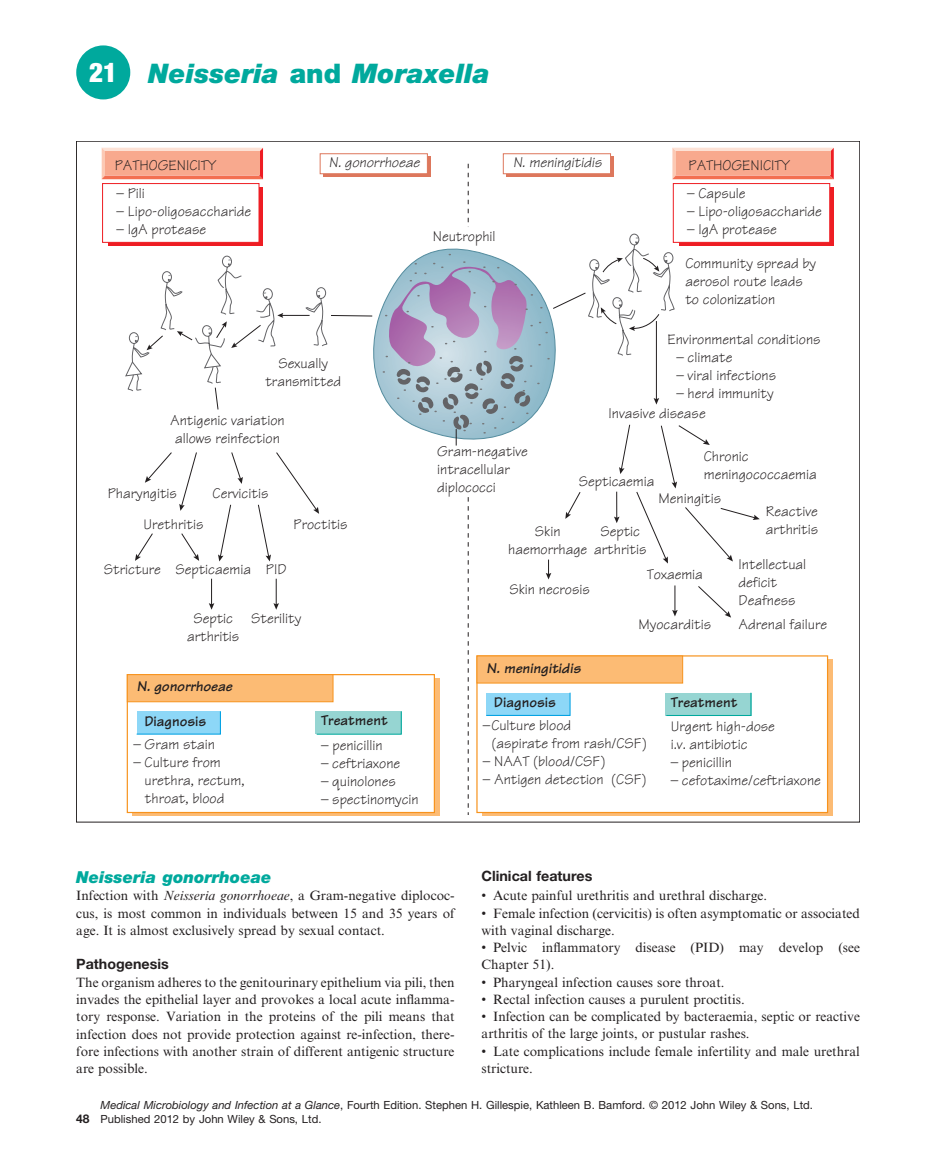
<style>
.page{position:relative;width:932px;height:1174px;background:#fff}
.page>*{position:absolute;margin:0;border:0;box-sizing:border-box;transform-origin:0 0}
.chapterTitle{font:italic 900 27px "Helvetica Neue";color:#00a99d}
.CN{font:900 condensed 27px "Helvetica Neue";color:#fff}
.sectionTitle1{font:italic 900 16.5px "Helvetica Neue";color:#00a99d}
.image{font:15px/18px "Tekton";color:#231f20}
.image-2{font:700 15px "Tekton";color:#231f20}
.image-3{font:italic 15px "Tekton";color:#231f20}
.image-4{font:italic 700 15px "Tekton";color:#231f20}
.sectionTitle2{font:700 14.25px "Helvetica Neue";color:#231f20}
.List1-bulleted-paran{font:13.5px/17.2px "Times NRMT";color:#231f20}
.section2firstPara{font:13.5px/17.2px "Times NRMT";color:#231f20;text-align:justify}
.section1firstPara{font:13.5px/17.2px "Times NRMT";color:#231f20;text-align:justify}
.List1-bulleted-paral{font:13.5px/17.2px "Times NRMT";color:#231f20}
.List1-bulleted-paraf{font:13.5px "Times NRMT";color:#231f20}
.t1{font:11.25px "Helvetica Neue";color:#231f20}
.s1{font-style:normal}
.s2{font-style:italic}
.s3{font-weight:700;font-size:12px}
</style>
<div class="page">
<div style="left:76px;top:45px;width:54px;height:54px;background:#00a99d;border-radius:50%"></div>
<div style="left:323px;top:157px;width:107px;height:20px;background:#dd775c"></div>
<div style="left:320px;top:153px;width:107px;height:21px;background:#fff;border:1px solid #dd775c"></div>
<div style="left:506px;top:157px;width:107px;height:20px;background:#dd775c"></div>
<div style="left:503px;top:153px;width:107px;height:21px;background:#fff;border:1px solid #dd775c"></div>
<div style="left:678px;top:187px;width:155px;height:59px;background:linear-gradient(to bottom,#ee1d23,#ee1d23)"></div>
<div style="left:672px;top:183px;width:157px;height:60px;background:#fff;border:1px solid #ee1d23"></div>
<svg style="left:672px;top:147px;width:161px;height:32px"></svg>
<div style="left:675px;top:151px;width:154px;height:24px;background:#f8a98e"></div>
<div style="left:108px;top:187px;width:155px;height:59px;background:#ee1d23"></div>
<div style="left:102px;top:183px;width:157px;height:60px;background:#fff;border:1px solid #ee1d23"></div>
<svg style="left:101px;top:147px;width:162px;height:32px"></svg>
<div style="left:105px;top:151px;width:154px;height:24px;background:#f8a98e"></div>
<svg style="left:467px;top:164px;width:1px;height:63px"></svg>
<div style="left:482px;top:659px;width:350px;height:157px;background:linear-gradient(to bottom,#fcb86d,#fbb76c)"></div>
<div style="left:476px;top:655px;width:351px;height:158px;background:#fff"></div>
<svg style="left:125px;top:233px;width:634px;height:582px"></svg>
<p class="CN" style="left:89px;top:56px;width:30px">21</p>
<p class="chapterTitle" style="left:148px;top:56px;width:343px">Neisseria <span class="s1">and</span> Moraxella</p>
<p class="image" style="left:115px;top:156px;width:103px">PATHOGENICITY</p>
<p class="image" style="left:116px;top:184px;width:30px">– Pili</p>
<p class="image" style="left:116px;top:202px;width:136px">– Lipo-oligosaccharide</p>
<p class="image" style="left:116px;top:220px;width:91px">– IgA protease</p>
<p class="image-3" style="left:329px;top:153px;width:92px">N. gonorrhoeae</p>
<p class="image-3" style="left:513px;top:153px;width:90px">N. meningitidis</p>
<p class="image" style="left:433px;top:227px;width:64px">Neutrophil</p>
<p class="image" style="left:688px;top:156px;width:103px">PATHOGENICITY</p>
<p class="image" style="left:687px;top:184px;width:60px">– Capsule</p>
<p class="image" style="left:687px;top:202px;width:136px">– Lipo-oligosaccharide</p>
<p class="image" style="left:687px;top:220px;width:91px">– IgA protease</p>
<p class="image" style="left:265px;top:354px;width:77px;text-align:center">Sexually transmitted</p>
<p class="image" style="left:170px;top:411px;width:116px;text-align:center">Antigenic variation allows reinfection</p>
<p class="image" style="left:143px;top:477px;width:61px;line-height:31px;text-indent:-36px">Pharyngitis<br>Urethritis</p>
<p class="image" style="left:212px;top:484px;width:57px">Cervicitis</p>
<p class="image" style="left:293px;top:515px;width:56px">Proctitis</p>
<p class="image" style="left:266px;top:560px;width:22px">PID</p>
<p class="image" style="left:251px;top:609px;width:52px">Sterility</p>
<p class="image" style="left:104px;top:560px;width:149px">Stricture Septicaemia</p>
<p class="image" style="left:187px;top:609px;width:54px;text-align:center">Septic arthritis</p>
<p class="image-4" style="left:137px;top:677px;width:97px">N. gonorrhoeae</p>
<p class="image-2" style="left:144px;top:711px;width:63px">Diagnosis</p>
<p class="image" style="left:133px;top:735px;width:83px">– Gram stain</p>
<p class="image" style="left:144px;top:753px;width:101px;text-indent:-11px">– Culture from urethra, rectum, throat, blood</p>
<p class="image-2" style="left:321px;top:711px;width:68px">Treatment</p>
<p class="image" style="left:321px;top:736px;width:63px">– penicillin</p>
<p class="image" style="left:321px;top:754px;width:81px">– ceftriaxone</p>
<p class="image" style="left:321px;top:772px;width:76px">– quinolones</p>
<p class="image" style="left:321px;top:790px;width:99px">– spectinomycin</p>
<p class="image" style="left:685px;top:254px;width:132px">Community spread by aerosol route leads to colonization</p>
<p class="image" style="left:667px;top:330px;width:155px">Environmental conditions</p>
<p class="image" style="left:676px;top:348px;width:57px">– climate</p>
<p class="image" style="left:676px;top:366px;width:101px">– viral infections</p>
<p class="image" style="left:608px;top:383px;width:167px;line-height:20.1px;text-indent:68px">– herd immunity<br>Invasive disease</p>
<p class="image" style="left:437px;top:442px;width:92px">Gram-negative intracellular diplococci</p>
<p class="image" style="left:703px;top:447px;width:114px">Chronic meningococcaemia</p>
<p class="image" style="left:765px;top:502px;width:54px">Reactive arthritis</p>
<p class="image" style="left:738px;top:555px;width:69px">Intellectual deficit<br>Deafness</p>
<p class="image" style="left:578px;top:472px;width:77px">Septicaemia</p>
<p class="image" style="left:508px;top:522px;width:81px;text-align:center">Skin haemorrhage</p>
<p class="image" style="left:509px;top:580px;width:82px">Skin necrosis</p>
<p class="image" style="left:658px;top:489px;width:64px">Meningitis</p>
<p class="image" style="left:594px;top:522px;width:54px;text-align:center">Septic arthritis</p>
<p class="image" style="left:646px;top:565px;width:58px">Toxaemia</p>
<p class="image" style="left:638px;top:615px;width:74px">Myocarditis</p>
<p class="image" style="left:738px;top:615px;width:90px">Adrenal failure</p>
<p class="image-4" style="left:486px;top:658px;width:96px">N. meningitidis</p>
<p class="image-2" style="left:494px;top:693px;width:63px">Diagnosis</p>
<p class="image" style="left:491px;top:716px;width:157px;text-indent:-8px">– Culture blood<br>(aspirate from rash/CSF)</p>
<p class="image" style="left:483px;top:752px;width:124px">– NAAT (blood/CSF)</p>
<p class="image" style="left:483px;top:770px;width:165px">– Antigen detection (CSF)</p>
<p class="image-2" style="left:670px;top:692px;width:68px">Treatment</p>
<p class="image" style="left:670px;top:717px;width:106px">Urgent high-dose i.v. antibiotic</p>
<p class="image" style="left:670px;top:753px;width:63px">– penicillin</p>
<p class="image" style="left:670px;top:771px;width:152px">– cefotaxime/ceftriaxone</p>
<p class="sectionTitle1" style="left:76px;top:867px;width:197px">Neisseria gonorrhoeae</p>
<p class="section1firstPara" style="left:76px;top:887px;width:380px">Infection with <span class="s2">Neisseria gonorrhoeae</span>, a Gram-negative diplococ&shy;cus, is most common in individuals between 15 and 35 years of age. It is almost exclusively spread by sexual contact.</p>
<p class="sectionTitle2" style="left:76px;top:955px;width:94px">Pathogenesis</p>
<p class="section2firstPara" style="left:76px;top:973px;width:380px">The organism adheres to the genitourinary epithelium via pili, then invades the epithelial layer and provokes a local acute inflamma&shy;tory response. Variation in the proteins of the pili means that infection does not provide protection against re-infection, there&shy;fore infections with another strain of different antigenic structure are possible.</p>
<p class="sectionTitle2" style="left:481px;top:867px;width:112px">Clinical features</p>
<p class="List1-bulleted-paraf" style="left:481px;top:888px;width:287px">• Acute painful urethritis and urethral discharge.</p>
<p class="List1-bulleted-paran" style="left:481px;top:904px;width:380px">• Female infection (cervicitis) is often asymptomatic or associated with vaginal discharge.</p>
<p class="List1-bulleted-paran" style="left:481px;top:938px;width:380px">• Pelvic inflammatory disease (PID) may develop (see<br>Chapter 51).</p>
<p class="List1-bulleted-paran" style="left:481px;top:973px;width:244px">• Pharyngeal infection causes sore throat.</p>
<p class="List1-bulleted-paran" style="left:481px;top:990px;width:264px">• Rectal infection causes a purulent proctitis.</p>
<p class="List1-bulleted-paran" style="left:481px;top:1007px;width:380px">• Infection can be complicated by bacteraemia, septic or reactive arthritis of the large joints, or pustular rashes.</p>
<p class="List1-bulleted-paral" style="left:481px;top:1042px;width:379px">• Late complications include female infertility and male urethral stricture.</p>
<p class="t1" style="left:100px;top:1098px;width:713px"><span class="s2">Medical Microbiology and Infection at a Glance</span>, Fourth Edition. Stephen H. Gillespie, Kathleen B. Bamford. © 2012 John Wiley &amp; Sons, Ltd.</p>
<p class="t1" style="left:76px;top:1112px;width:247px"><span class="s3">48</span> Published 2012 by John Wiley &amp; Sons, Ltd.</p>
</div>
